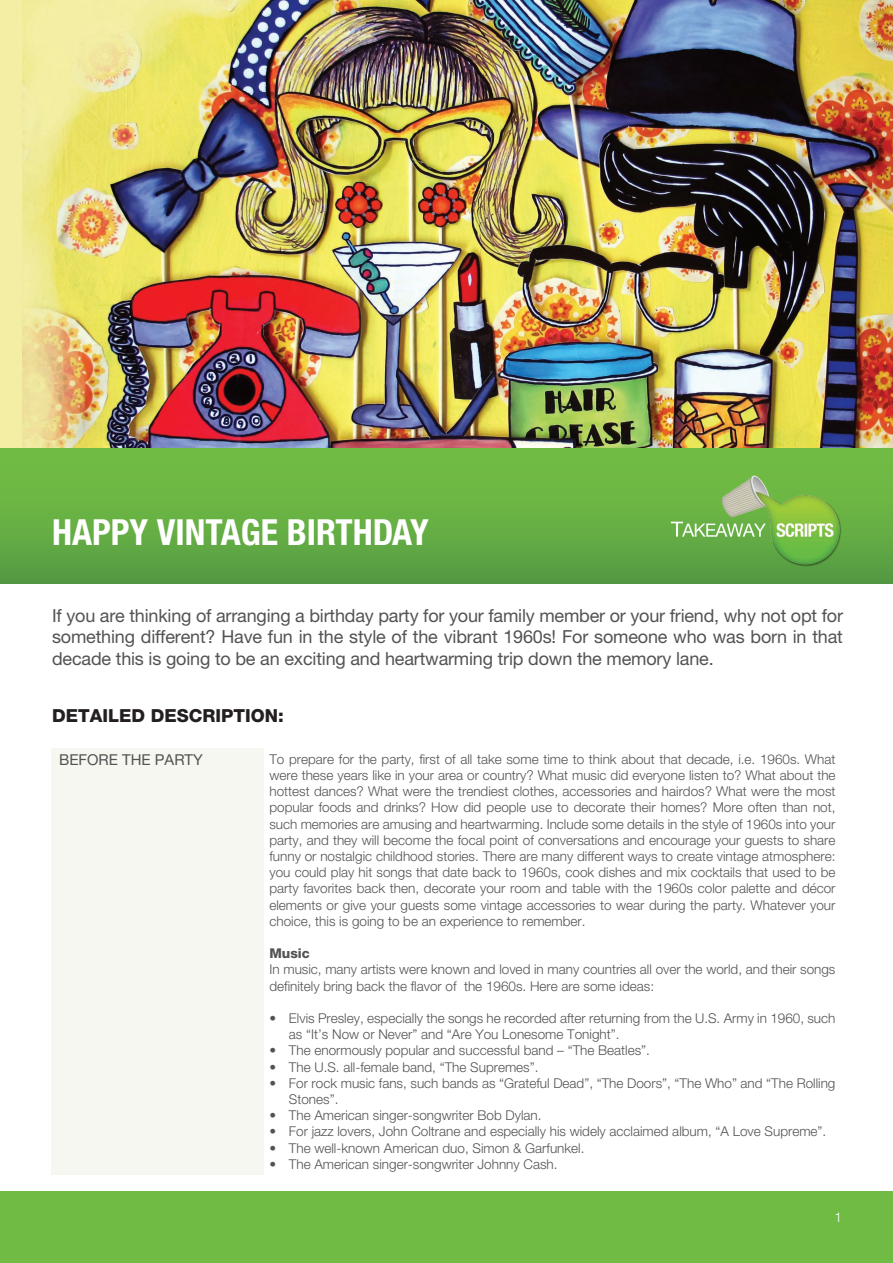
<style>
.page{position:relative;width:893px;height:1263px;background:#fff}
.page>*{position:absolute;margin:0;border:0;box-sizing:border-box;transform-origin:0 0}
.t1{font:700 condensed 36px "Helvetica Neue LT Std";color:#fff}
.t2{font:18px/21.6px "Helvetica Neue LT Pro";letter-spacing:-.01em;color:#525353;text-align:justify}
.t3{font:800 18px "Helvetica Neue LT Pro";color:#231f20}
.t4{font:15px "Helvetica Neue LT Pro";color:#525353}
.t5{font:300 13.5px/16.2px "Helvetica Neue LT Pro";color:#525353}
.t6{font:800 13.5px "Helvetica Neue LT Pro";color:#525353}
.t7{font:300 13.5px "Helvetica Neue LT Pro";color:#fff}
</style>
<div class="page">
<img style="left:0;top:0;width:893px;height:449px">
<div style="left:0;top:449px;width:893px;height:134px;background:linear-gradient(to bottom,#75c144,#589e43)"></div>
<img style="left:669px;top:473px;width:174px;height:94px">
<div style="left:0;top:1192px;width:893px;height:71px;background:#70bb44"></div>
<div style="left:51px;top:748px;width:212px;height:427px;background:#f6f7f1"></div>
<h1 class="t1" style="left:52px;top:510px;width:378px">HAPPY VINTAGE BIRTHDAY</h1>
<p class="t2" style="left:52px;top:604px;width:792px">If you are thinking of arranging a birthday party for your family member or your friend, why not opt for something different? Have fun in the style of the vibrant 1960s! For someone who was born in that decade this is going to be an exciting and heartwarming trip down the memory lane.</p>
<h2 class="t3" style="left:52px;top:705px;width:233px">DETAILED DESCRIPTION:</h2>
<p class="t4" style="left:59px;top:750px;width:145px">Before th e Party</p>
<p class="t5" style="left:269px;top:750px;width:568px;text-align:justify">To prepare for the party, first of all take some time to think about that decade, i.e. 1960s. What were these years like in your area or country? What music did everyone listen to? What about the hottest dances? What were the trendiest clothes, accessories and hairdos? What were the most popular foods and drinks? How did people use to decorate their homes? More often than not, such memories are amusing and heartwarming. Include some details in the style of 1960s into your party, and they will become the focal point of conversations and encourage your guests to share funny or nostalgic childhood stories. There are many different ways to create vintage atmosphere: you could play hit songs that date back to 1960s, cook dishes and mix cocktails that used to be party favorites back then, decorate your room and table with the 1960s color palette and décor elements or give your guests some vintage accessories to wear during the party. Whatever your choice, this is going to be an experience to remember.</p>
<p class="t6" style="left:269px;top:945px;width:42px">MUSIC</p>
<p class="t5" style="left:269px;top:961px;width:567px">In music, many artists were known and loved in many countries all over the world, and their songs definitely bring back the flavor of the 1960s. Here are some ideas:</p>
<p class="t5" style="left:289px;top:1010px;width:548px;text-indent:-19px">• Elvis Presley, especially the songs he recorded after returning from the U.S. Army in 1960, such as “It’s Now or Never” and “Are You Lonesome Tonight”.</p>
<p class="t5" style="left:269px;top:1042px;width:382px">• The enormously popular and successful band – “The Beatles”.</p>
<p class="t5" style="left:269px;top:1058px;width:271px">• The U.S. all-female band, “The Supremes”.</p>
<p class="t5" style="left:289px;top:1074px;width:548px;text-indent:-19px">• For rock music fans, such bands as “Grateful Dead”, “The Doors”, “The Who” and “The Rolling<br>Stones”.</p>
<p class="t5" style="left:269px;top:1107px;width:274px">• The American singer-songwriter Bob Dylan.</p>
<p class="t5" style="left:269px;top:1123px;width:558px">• For jazz lovers, John Coltrane and especially his widely acclaimed album, “A Love Supreme”.</p>
<p class="t5" style="left:269px;top:1139px;width:317px">• The well-known American duo, Simon &amp; Garfunkel.</p>
<p class="t5" style="left:269px;top:1155px;width:290px">• The American singer-songwriter Johnny Cash.</p>
<p class="t7" style="left:834px;top:1208px;width:9px">1</p>
</div>
